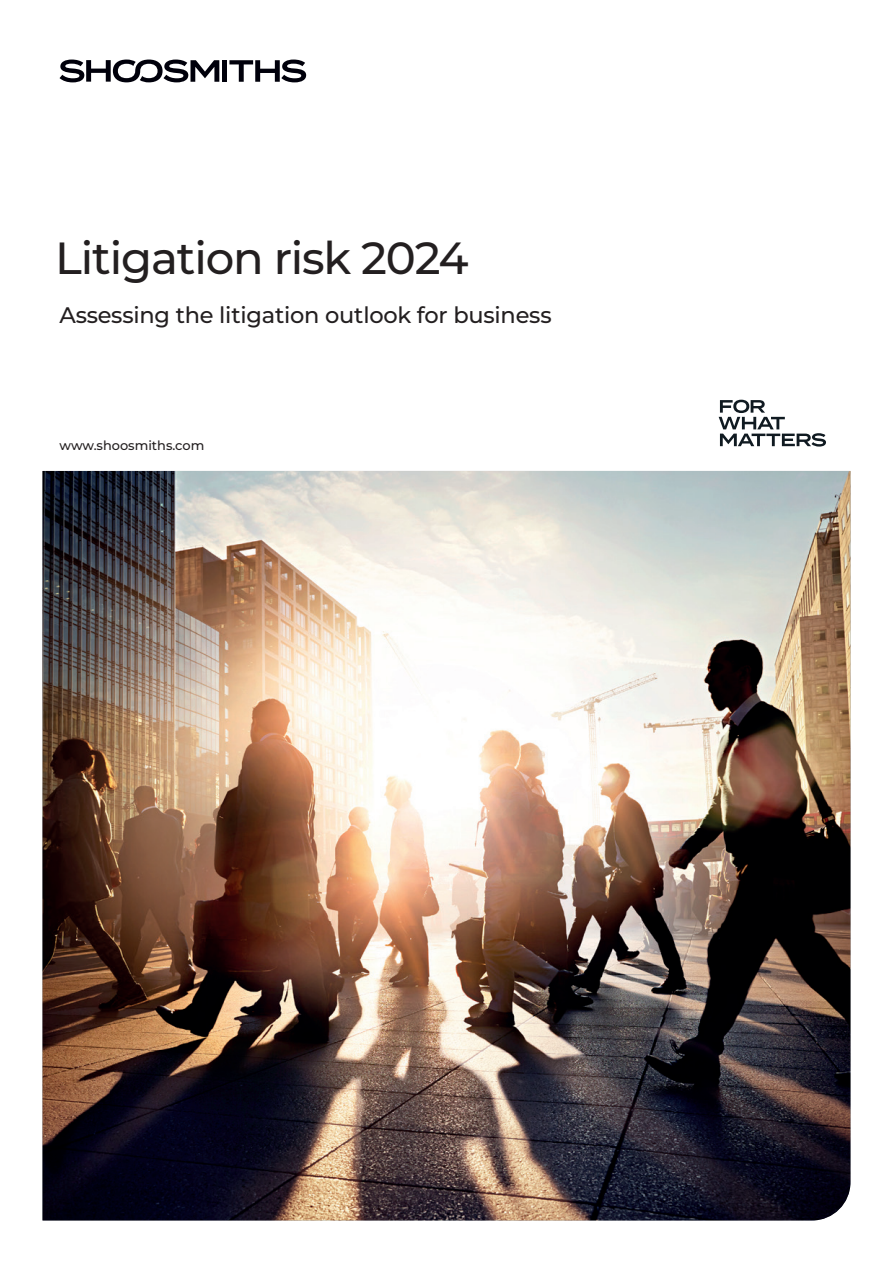
<style>
.page{position:relative;width:893px;height:1263px;background:#fff}
.page>*{position:absolute;margin:0;border:0;box-sizing:border-box;transform-origin:0 0}
.t1{font:500 45px "Montserrat";letter-spacing:-.025em;color:#231f20}
.t2{font:500 22.5px "Montserrat";letter-spacing:-.01em;color:#231f20}
.t3{font:500 12.9px "Montserrat";color:#231f20}
</style>
<div class="page">
<img style="left:43px;top:471px;width:807px;height:749px">
<div style="left:222px;top:60px;width:5px;height:22px;background:#00000b"></div>
<svg style="left:229px;top:60px;width:77px;height:22px"></svg>
<svg style="left:60px;top:60px;width:159px;height:22px"></svg>
<svg style="left:719px;top:400px;width:107px;height:47px"></svg>
<h1 class="t1" style="left:55px;top:228px;width:415px">Litigation risk 2024</h1>
<p class="t2" style="left:60px;top:300px;width:494px">Assessing the litigation outlook for business</p>
<p class="t3" style="left:60px;top:436px;width:146px">www.shoosmiths.com</p>
</div>
